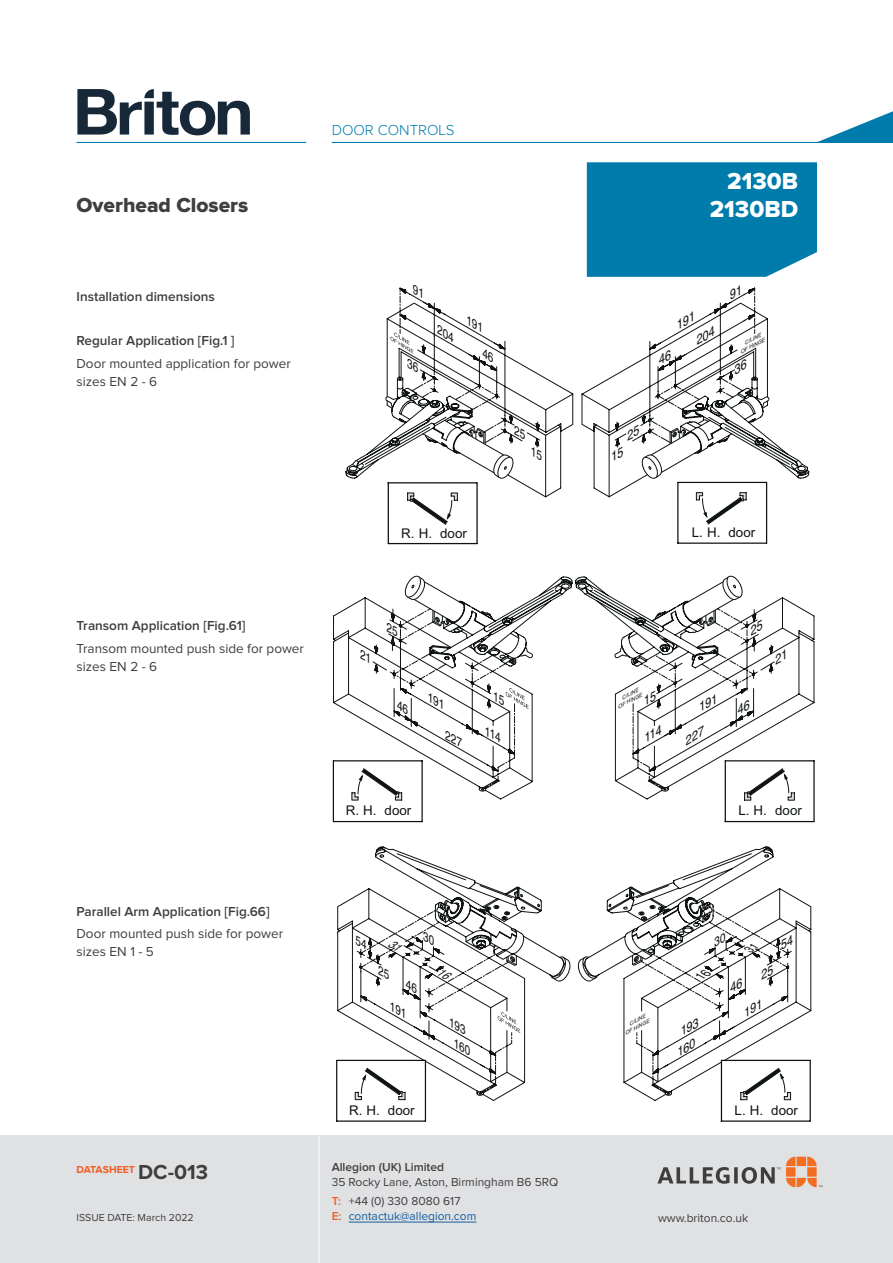
<style>
.page{position:relative;width:893px;height:1263px;background:#fff}
.page>*{position:absolute;margin:0;border:0;box-sizing:border-box;transform-origin:0 0}
.Products{font:24px "Proxima Nova Extrabld";color:#fff}
.t1{font:21px "Proxima Nova Extrabld";color:#3e3e3f}
.t2{font:300 15px "Proxima Nova";color:#007cac}
.AllegionBody{font:13.5px/18px "Proxima Nova";color:#3e3e3f}
.AllegionBody-2{font:600 13.5px "Proxima Nova";color:#3e3e3f}
.t3{font:13.35px "Arial";color:#0f1313}
.t4{font:12px/19.2px "Proxima Nova";color:#3e3e3f}
.t5{font:12px "Proxima Nova";color:#175d9e}
.t6{font:600 12px "Proxima Nova";color:#3e3e3f}
.t7{font:italic 11.55px/15.9px "Helvetica";color:#0f1313}
.t8{font:10.5px "Proxima Nova";color:#3e3e3f}
.t9{font:700 10.5px "Proxima Nova";letter-spacing:-.005em;color:#f25b21}
.t10{font:italic 5.1px/6.1px "Helvetica";color:#0f1313;text-align:right;scale:1.11 1}
.t11{font:italic 4.95px/6px "Helvetica";color:#0f1313;text-align:right;scale:1.12 1}
.s1{font-size:21px;color:#3e3e3f}
.s2{font-weight:600;color:#f25b21}
</style>
<div class="page">
<div style="left:0;top:1135px;width:893px;height:128px;background:#e0e1e3"></div>
<hr style="left:349px;top:1222px;width:127px;height:1px;background:#175d9e">
<svg style="left:786px;top:1157px;width:36px;height:30px"></svg>
<svg style="left:657px;top:1167px;width:123px;height:17px"></svg>
<hr style="left:319px;top:1135px;width:1px;height:128px;background:#fff">
<svg style="left:77px;top:89px;width:173px;height:46px"></svg>
<hr style="left:332px;top:142px;width:561px;height:1px;background:#007cac">
<svg style="left:816px;top:111px;width:77px;height:31px"></svg>
<div style="left:587px;top:162px;width:230px;height:115px;background:#007cac"></div>
<hr style="left:77px;top:142px;width:229px;height:1px;background:#007cac">
<hr style="left:476px;top:483px;width:2px;height:61px;background:#0f1313">
<hr style="left:388px;top:483px;width:1px;height:61px;background:#0f1313">
<hr style="left:388px;top:543px;width:89px;height:1px;background:#0f1313">
<svg style="left:407px;top:498px;width:51px;height:27px"></svg>
<hr style="left:678px;top:542px;width:89px;height:2px;background:#0f1313">
<hr style="left:766px;top:482px;width:1px;height:61px;background:#0f1313">
<hr style="left:677px;top:482px;width:1px;height:61px;background:#0f1313">
<svg style="left:696px;top:498px;width:51px;height:27px"></svg>
<svg style="left:346px;top:287px;width:55px;height:211px"></svg>
<svg style="left:385px;top:396px;width:14px;height:12px"></svg>
<svg style="left:401px;top:287px;width:409px;height:211px"></svg>
<svg style="left:333px;top:588px;width:482px;height:212px"></svg>
<svg style="left:405px;top:576px;width:238px;height:91px"></svg>
<svg style="left:693px;top:576px;width:49px;height:51px"></svg>
<div style="left:333px;top:760px;width:89px;height:62px;background:#fff"></div>
<hr style="left:333px;top:821px;width:89px;height:1px;background:#0f1313">
<hr style="left:333px;top:760px;width:89px;height:1px;background:#0f1313">
<hr style="left:421px;top:761px;width:2px;height:60px;background:#0f1313">
<hr style="left:333px;top:761px;width:1px;height:60px;background:#0f1313">
<svg style="left:351px;top:768px;width:51px;height:33px"></svg>
<div style="left:725px;top:760px;width:88px;height:61px;background:#fff"></div>
<hr style="left:725px;top:821px;width:89px;height:1px;background:#0f1313">
<hr style="left:813px;top:761px;width:2px;height:60px;background:#0f1313">
<hr style="left:725px;top:761px;width:1px;height:60px;background:#0f1313">
<hr style="left:725px;top:760px;width:89px;height:1px;background:#0f1313">
<svg style="left:744px;top:768px;width:51px;height:33px"></svg>
<svg style="left:578px;top:957px;width:6px;height:22px"></svg>
<svg style="left:584px;top:846px;width:227px;height:255px"></svg>
<svg style="left:690px;top:899px;width:15px;height:14px"></svg>
<svg style="left:564px;top:957px;width:6px;height:23px"></svg>
<svg style="left:337px;top:846px;width:227px;height:255px"></svg>
<svg style="left:498px;top:1012px;width:22px;height:21px"></svg>
<svg style="left:444px;top:899px;width:14px;height:14px"></svg>
<div style="left:721px;top:1060px;width:89px;height:61px;background:#fff"></div>
<hr style="left:721px;top:1120px;width:89px;height:2px;background:#0f1313">
<hr style="left:810px;top:1060px;width:1px;height:61px;background:#0f1313">
<hr style="left:721px;top:1060px;width:1px;height:61px;background:#0f1313">
<hr style="left:721px;top:1060px;width:89px;height:1px;background:#0f1313">
<svg style="left:740px;top:1067px;width:51px;height:33px"></svg>
<div style="left:336px;top:1060px;width:90px;height:61px;background:#fff"></div>
<hr style="left:337px;top:1120px;width:88px;height:2px;background:#0f1313">
<hr style="left:337px;top:1060px;width:88px;height:1px;background:#0f1313">
<hr style="left:425px;top:1060px;width:1px;height:61px;background:#0f1313">
<hr style="left:336px;top:1060px;width:1px;height:61px;background:#0f1313">
<svg style="left:355px;top:1067px;width:51px;height:33px"></svg>
<svg style="left:483px;top:348px;width:10px;height:15px"></svg>
<svg style="left:466px;top:425px;width:59px;height:54px"></svg>
<svg style="left:532px;top:446px;width:10px;height:15px"></svg>
<svg style="left:390px;top:332px;width:28px;height:41px"></svg>
<svg style="left:467px;top:315px;width:14px;height:17px"></svg>
<svg style="left:437px;top:324px;width:17px;height:18px"></svg>
<svg style="left:413px;top:287px;width:9px;height:11px"></svg>
<svg style="left:659px;top:349px;width:12px;height:16px"></svg>
<svg style="left:735px;top:359px;width:11px;height:16px"></svg>
<svg style="left:678px;top:312px;width:36px;height:33px"></svg>
<svg style="left:730px;top:287px;width:10px;height:13px"></svg>
<svg style="left:612px;top:387px;width:157px;height:92px"></svg>
<svg style="left:751px;top:620px;width:11px;height:15px"></svg>
<svg style="left:387px;top:622px;width:10px;height:15px"></svg>
<svg style="left:360px;top:648px;width:9px;height:14px"></svg>
<svg style="left:429px;top:692px;width:13px;height:17px"></svg>
<svg style="left:494px;top:688px;width:35px;height:21px"></svg>
<svg style="left:446px;top:730px;width:16px;height:18px"></svg>
<svg style="left:397px;top:700px;width:11px;height:15px"></svg>
<svg style="left:486px;top:726px;width:15px;height:17px"></svg>
<svg style="left:645px;top:690px;width:11px;height:15px"></svg>
<svg style="left:738px;top:699px;width:11px;height:16px"></svg>
<svg style="left:686px;top:726px;width:18px;height:20px"></svg>
<svg style="left:700px;top:694px;width:15px;height:18px"></svg>
<svg style="left:646px;top:724px;width:16px;height:19px"></svg>
<svg style="left:776px;top:650px;width:9px;height:14px"></svg>
<svg style="left:743px;top:943px;width:16px;height:9px"></svg>
<svg style="left:730px;top:977px;width:12px;height:16px"></svg>
<svg style="left:715px;top:932px;width:10px;height:15px"></svg>
<svg style="left:694px;top:969px;width:18px;height:10px"></svg>
<svg style="left:762px;top:964px;width:11px;height:16px"></svg>
<svg style="left:781px;top:934px;width:12px;height:16px"></svg>
<svg style="left:745px;top:999px;width:15px;height:18px"></svg>
<svg style="left:679px;top:1017px;width:19px;height:39px"></svg>
<svg style="left:437px;top:970px;width:16px;height:10px"></svg>
<svg style="left:387px;top:941px;width:16px;height:9px"></svg>
<svg style="left:379px;top:965px;width:10px;height:15px"></svg>
<svg style="left:356px;top:935px;width:10px;height:14px"></svg>
<svg style="left:406px;top:979px;width:11px;height:15px"></svg>
<svg style="left:424px;top:931px;width:10px;height:15px"></svg>
<svg style="left:391px;top:1001px;width:13px;height:17px"></svg>
<h2 class="t1" style="left:77px;top:196px;width:173px">Overhead Closers</h2>
<p class="AllegionBody-2" style="left:77px;top:290px;width:140px">Installation dimensions</p>
<p class="AllegionBody-2" style="left:77px;top:335px;width:160px">Regular Application [Fig.1 ]</p>
<p class="AllegionBody" style="left:77px;top:355px;width:216px">Door mounted application for power sizes EN 2 - 6</p>
<p class="t2" style="left:332px;top:123px;width:124px">DOOR CONTROLS</p>
<p class="Products" style="left:727px;top:170px;width:73px">2130B</p>
<p class="Products" style="left:710px;top:198px;width:90px">2130BD</p>
<p class="t10" style="left:736px;top:344px;width:26px;rotate:-28deg">C/LINE<br>OF HINGE</p>
<p class="AllegionBody-2" style="left:77px;top:620px;width:170px">Transom Application [Fig.61]</p>
<p class="AllegionBody" style="left:77px;top:640px;width:229px">Transom mounted push side for power sizes EN 2 - 6</p>
<p class="t3" style="left:401px;top:525px;width:67px">R. H. door</p>
<p class="t3" style="left:692px;top:524px;width:65px">L. H. door</p>
<p class="t10" style="left:613px;top:699px;width:26px;rotate:-28deg">C/LINE<br>OF HINGE</p>
<p class="AllegionBody-2" style="left:77px;top:905px;width:195px">Parallel Arm Application [Fig.66]</p>
<p class="AllegionBody" style="left:77px;top:925px;width:208px">Door mounted push side for power sizes EN 1 - 5</p>
<p class="t9" style="left:77px;top:1161px;width:133px">DATASHEET <span class="s1">DC-013</span></p>
<p class="t8" style="left:77px;top:1212px;width:119px">ISSUE DATE: March 2022</p>
<p class="t3" style="left:346px;top:802px;width:67px">R. H. door</p>
<p class="t3" style="left:349px;top:1101px;width:67px">R. H. door</p>
<p class="t7" style="left:467px;top:1022px;width:20px;text-indent:-14px;rotate:29deg">193<br>160</p>
<p class="t11" style="left:621px;top:1025px;width:26px;rotate:-28deg">C/LINE<br>OF HINGE</p>
<p class="t3" style="left:738px;top:802px;width:65px">L. H. door</p>
<p class="t3" style="left:735px;top:1101px;width:65px">L. H. door</p>
<p class="t6" style="left:332px;top:1162px;width:114px">Allegion (UK) Limited</p>
<p class="t4" style="left:332px;top:1173px;width:228px">35 Rocky Lane, Aston, Birmingham B6 5RQ<br><span class="s2">T:</span> +44 (0) 330 8080 617</p>
<p class="t5" style="left:332px;top:1211px;width:146px"><span class="s2">E:</span> contactuk@allegion.com</p>
<p class="t4" style="left:658px;top:1209px;width:92px">www.briton.co.uk</p>
</div>
